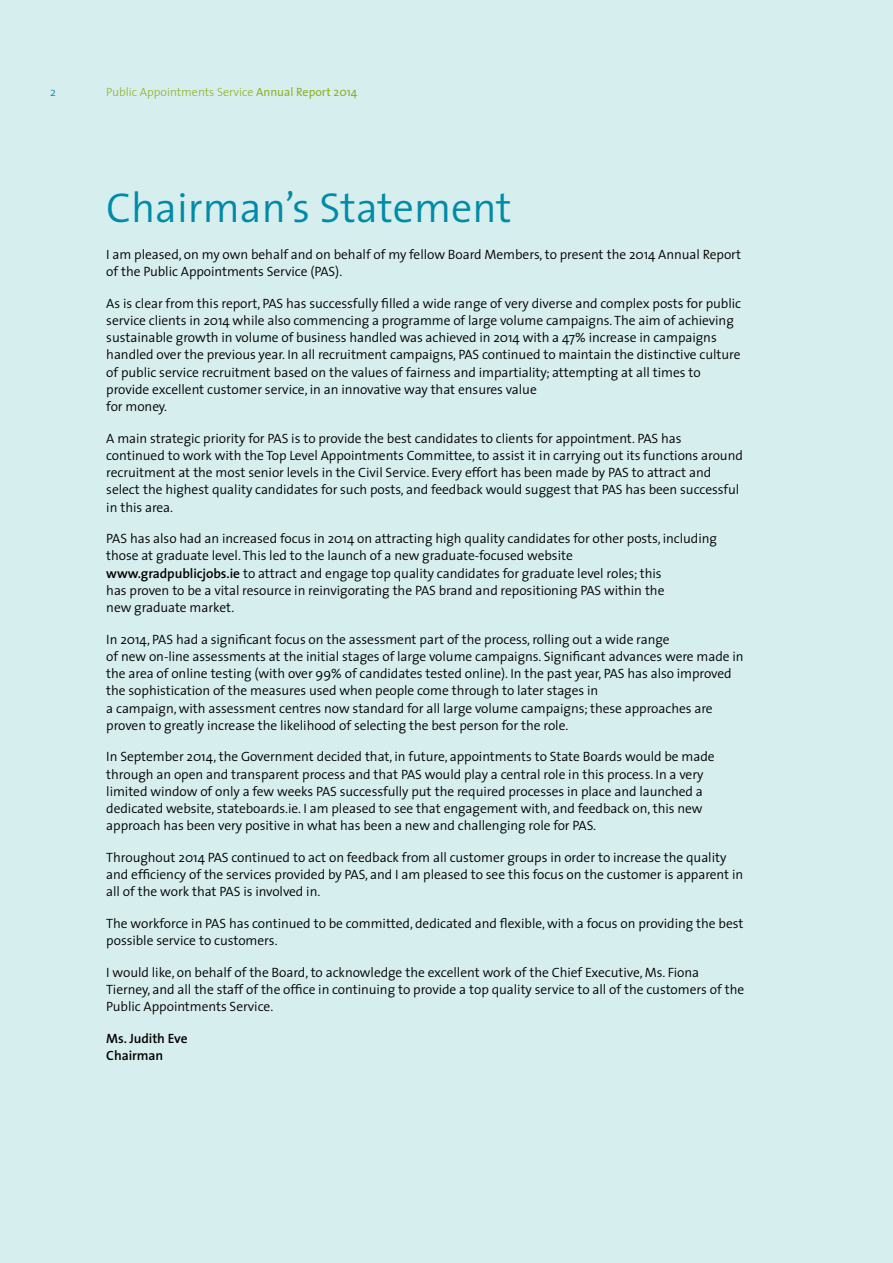
<style>
.page{position:relative;width:893px;height:1263px;background:#d7eeee}
.page>*{position:absolute;margin:0;border:0;box-sizing:border-box;transform-origin:0 0}
.t1{font:300 42px "The Sans";color:#008ba7}
.t2{font:300 13.5px/17.2px "The Sans";letter-spacing:-.005em;color:#000}
.t3{font:600 13.5px/17.2px "The Sans";letter-spacing:-.005em;color:#000}
.t4{font:300 12px "The Sans";color:#abbd26}
.t5{font:300 12px "The Sans";color:#008ba7}
.s1{font-weight:400}
.s2{font-weight:600}
</style>
<div class="page">
<p class="t5" style="left:50px;top:82px;width:7px">2</p>
<p class="t4" style="left:106px;top:82px;width:253px">Public Appointments Service <span class="s1">Annual Report 2014</span></p>
<h1 class="t1" style="left:106px;top:173px;width:407px">Chairman’s Statement</h1>
<p class="t2" style="left:106px;top:245px;width:636px">I am pleased, on my own behalf and on behalf of my fellow Board Members, to present the 2014 Annual Report of the Public Appointments Service (PAS).</p>
<p class="t2" style="left:106px;top:294px;width:636px">As is clear from this report, PAS has successfully filled a wide range of very diverse and complex posts for public service clients in 2014 while also commencing a programme of large volume campaigns. The aim of achieving sustainable growth in volume of business handled was achieved in 2014 with a 47% increase in campaigns handled over the previous year. In all recruitment campaigns, PAS continued to maintain the distinctive culture of public service recruitment based on the values of fairness and impartiality; attempting at all times to provide excellent customer service, in an innovative way that ensures value<br>for money.</p>
<p class="t2" style="left:106px;top:429px;width:638px">A main strategic priority for PAS is to provide the best candidates to clients for appointment. PAS has continued to work with the Top Level Appointments Committee, to assist it in carrying out its functions around recruitment at the most senior levels in the Civil Service. Every effort has been made by PAS to attract and select the highest quality candidates for such posts, and feedback would suggest that PAS has been successful in this area.</p>
<p class="t2" style="left:106px;top:529px;width:612px">PAS has also had an increased focus in 2014 on attracting high quality candidates for other posts, including those at graduate level. This led to the launch of a new graduate-focused website<br><span class="s2">www.gradpublicjobs.ie</span> to attract and engage top quality candidates for graduate level roles; this<br>has proven to be a vital resource in reinvigorating the PAS brand and repositioning PAS within the<br>new graduate market.</p>
<p class="t2" style="left:106px;top:630px;width:639px">In 2014, PAS had a significant focus on the assessment part of the process, rolling out a wide range<br>of new on-line assessments at the initial stages of large volume campaigns. Significant advances were made in the area of online testing (with over 99% of candidates tested online). In the past year, PAS has also improved the sophistication of the measures used when people come through to later stages in<br>a campaign, with assessment centres now standard for all large volume campaigns; these approaches are proven to greatly increase the likelihood of selecting the best person for the role.</p>
<p class="t2" style="left:106px;top:748px;width:610px">In September 2014, the Government decided that, in future, appointments to State Boards would be made through an open and transparent process and that PAS would play a central role in this process. In a very limited window of only a few weeks PAS successfully put the required processes in place and launched a dedicated website, stateboards.ie. I am pleased to see that engagement with, and feedback on, this new approach has been very positive in what has been a new and challenging role for PAS.</p>
<p class="t2" style="left:106px;top:848px;width:639px">Throughout 2014 PAS continued to act on feedback from all customer groups in order to increase the quality and efficiency of the services provided by PAS, and I am pleased to see this focus on the customer is apparent in all of the work that PAS is involved in.</p>
<p class="t2" style="left:106px;top:914px;width:639px">The workforce in PAS has continued to be committed, dedicated and flexible, with a focus on providing the best possible service to customers.</p>
<p class="t2" style="left:106px;top:963px;width:639px">I would like, on behalf of the Board, to acknowledge the excellent work of the Chief Executive, Ms. Fiona<br>Tierney, and all the staff of the office in continuing to provide a top quality service to all of the customers of the<br>Public Appointments Service.</p>
<p class="t3" style="left:106px;top:1029px;width:83px">Ms. Judith Eve<br>Chairman</p>
</div>
